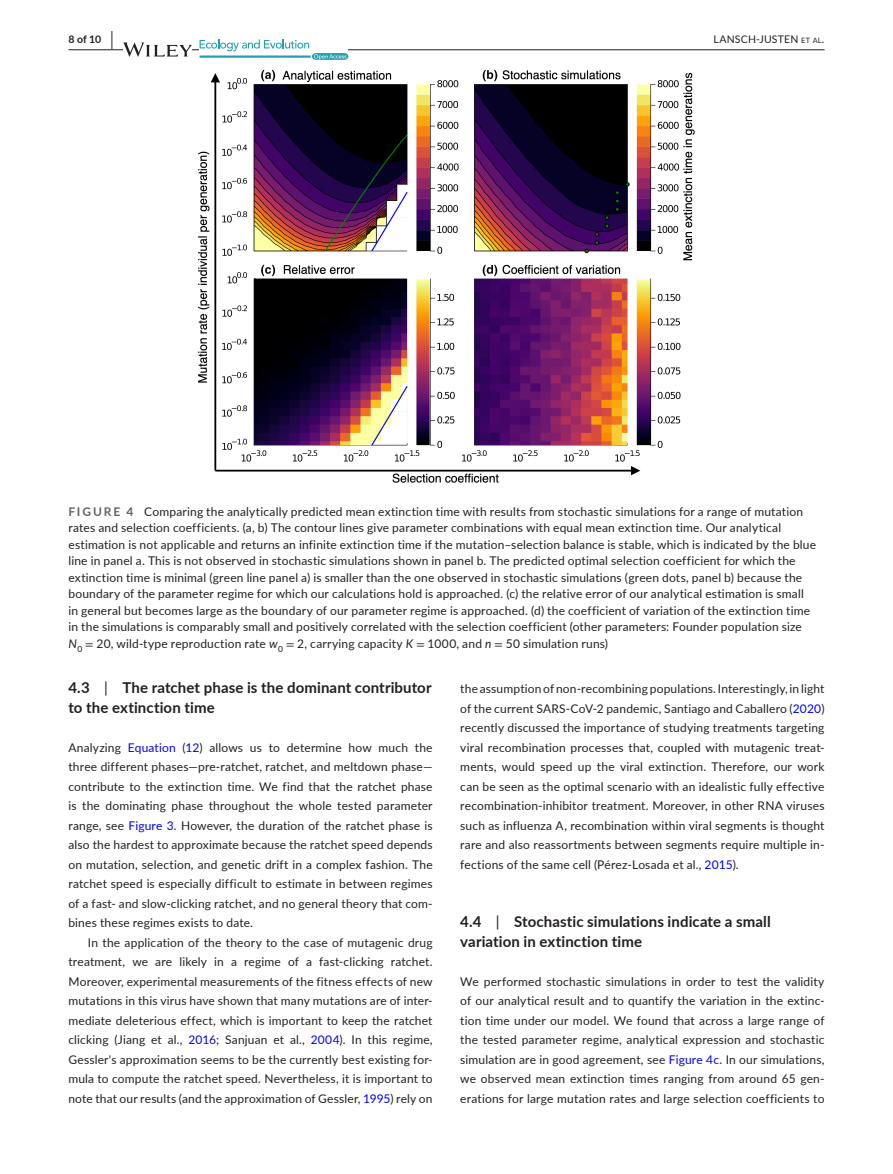
<style>
.page{position:relative;width:893px;height:1174px;background:#fff}
.page>*{position:absolute;margin:0;border:0;box-sizing:border-box;transform-origin:0 0}
.t1{font:700 15px/19.5px "Lato";letter-spacing:.005em;color:#231f20}
.t2{font:12px/19.5px "Lato";letter-spacing:.015em;color:#231f20;text-align:justify}
.t3{font:10.5px "Lato";letter-spacing:.02em;color:#231f20}
.t4{font:700 10.5px "Lato";color:#231f20}
.s1{font-size:19.5px}
.s2{font-size:7.35px}
.s3{font-weight:700;color:#636366}
.s4{font-style:italic}
.s5{font-family:"STIX"}
.s6{font-weight:400}
.s7{color:#00f}
</style>
<div class="page">
<hr style="left:68px;top:49px;width:756px;height:1px;background:#231f20">
<svg style="left:123px;top:42px;width:69px;height:15px"></svg>
<svg style="left:200px;top:39px;width:148px;height:21px"></svg>
<img style="left:198px;top:69px;width:497px;height:414px">
<p class="t4" style="left:68px;top:31px;width:46px">8 of 10 <span class="s1">|</span></p>
<p class="t3" style="left:713px;top:31px;width:113px">LANSCH-JUSTEN <span class="s2">et al</span>.</p>
<p class="t2" style="left:68px;top:502px;width:749px;line-height:16.5px;text-align:left"><span class="s3">FIGURE 4</span> Comparing the analytically predicted mean extinction time with results from stochastic simulations for a range of mutation rates and selection coefficients. (a, b) The contour lines give parameter combinations with equal mean extinction time. Our analytical estimation is not applicable and returns an infinite extinction time if the mutation–selection balance is stable, which is indicated by the blue line in panel a. This is not observed in stochastic simulations shown in panel b. The predicted optimal selection coefficient for which the extinction time is minimal (green line panel a) is smaller than the one observed in stochastic simulations (green dots, panel b) because the boundary of the parameter regime for which our calculations hold is approached. (c) the relative error of our analytical estimation is small in general but becomes large as the boundary of our parameter regime is approached. (d) the coefficient of variation of the extinction time in the simulations is comparably small and positively correlated with the selection coefficient (other parameters: Founder population size <span class="s4">N</span><sub>0</sub> <span class="s5">=</span> 20, wild-type reproduction rate <span class="s4">w</span><sub>0</sub> <span class="s5">=</span> 2, carrying capacity <span class="s4">K</span> <span class="s5">=</span> 1000, and <span class="s4">n</span> <span class="s5">=</span> 50 simulation runs)</p>
<p class="t1" style="left:68px;top:677px;width:365px">4.3 <span class="s6">|</span> The ratchet phase is the dominant contributor to the extinction time</p>
<p class="t2" style="left:68px;top:737px;width:366px">Analyzing <span class="s7">Equation</span> (<span class="s7">12</span>) allows us to determine how much the three different phases—pre-ratchet, ratchet, and meltdown phase— contribute to the extinction time. We find that the ratchet phase is the dominating phase throughout the whole tested parameter range, see <span class="s7">Figure 3</span>. However, the duration of the ratchet phase is also the hardest to approximate because the ratchet speed depends on mutation, selection, and genetic drift in a complex fashion. The ratchet speed is especially difficult to estimate in between regimes of a fast- and slow-clicking ratchet, and no general theory that com&shy;bines these regimes exists to date.</p>
<p class="t2" style="left:68px;top:932px;width:366px;text-indent:20px">In the application of the theory to the case of mutagenic drug treatment, we are likely in a regime of a fast-clicking ratchet.<br>Moreover, experimental measurements of the fitness effects of new mutations in this virus have shown that many mutations are of inter&shy;mediate deleterious effect, which is important to keep the ratchet clicking (Jiang et al., <span class="s7">2016</span>; Sanjuan et al., <span class="s7">2004</span>). In this regime, Gessler's approximation seems to be the currently best existing for&shy;mula to compute the ratchet speed. Nevertheless, it is important to note that our results (and the approximation of Gessler, <span class="s7">1995</span>) rely on</p>
<p class="t2" style="left:460px;top:678px;width:366px">the assumption of non-recombining populations. Interestingly, in light of the current SARS-CoV-2 pandemic, Santiago and Caballero (<span class="s7">2020</span>) recently discussed the importance of studying treatments targeting viral recombination processes that, coupled with mutagenic treat&shy;ments, would speed up the viral extinction. Therefore, our work can be seen as the optimal scenario with an idealistic fully effective recombination-inhibitor treatment. Moreover, in other RNA viruses such as influenza A, recombination within viral segments is thought rare and also reassortments between segments require multiple in&shy;fections of the same cell (Pérez-Losada et al., <span class="s7">2015</span>).</p>
<p class="t1" style="left:460px;top:911px;width:312px">4.4 <span class="s6">|</span> Stochastic simulations indicate a small variation in extinction time</p>
<p class="t2" style="left:460px;top:971px;width:366px">We performed stochastic simulations in order to test the validity of our analytical result and to quantify the variation in the extinc&shy;tion time under our model. We found that across a large range of the tested parameter regime, analytical expression and stochastic simulation are in good agreement, see <span class="s7">Figure 4c</span>. In our simulations, we observed mean extinction times ranging from around 65 gen&shy;erations for large mutation rates and large selection coefficients to</p>
</div>
